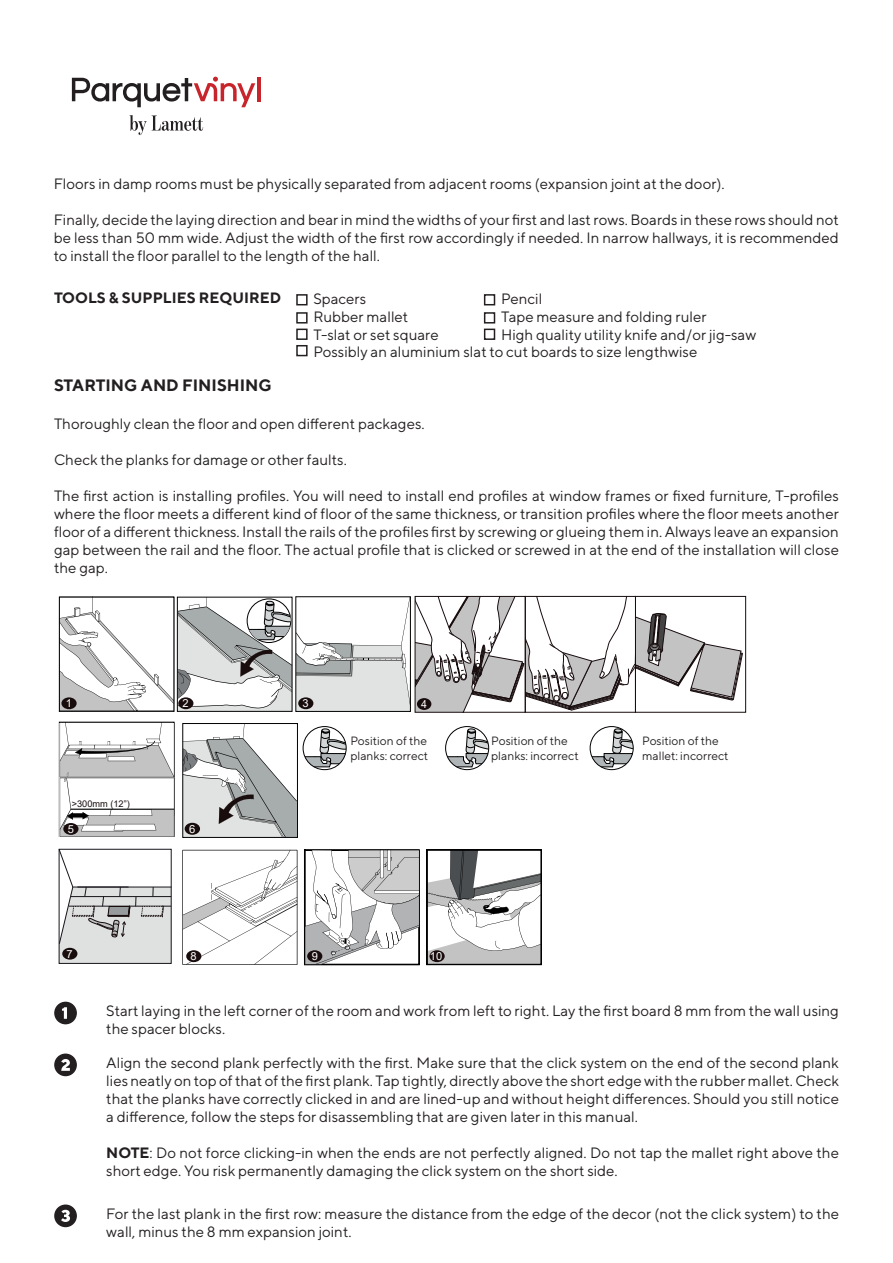
<style>
.page{position:relative;width:893px;height:1263px;background:#fff}
.page>*{position:absolute;margin:0;border:0;box-sizing:border-box;transform-origin:0 0}
.t1{font:700 16.5px "TT Norms";color:#231f20}
.t2{font:15px/18px "TT Norms";color:#231f20}
.t3{font:700 15px "TT Norms";color:#231f20}
.t4{font:12px "TT Norms";color:#231f20}
.t5{font:11.25px "Arial";color:#fff}
.t6{font:11.1px "Arial";color:#fff}
.t7{font:11.1px "Arial";color:#fff;scale:.95 1}
.t8{font:10.5px/12px "Arial";color:#180c0d}
.t9{font:9.15px "Arial";color:#180c0d}
.s1{font-weight:700}
</style>
<div class="page">
<hr style="left:257px;top:77px;width:4px;height:24px;background:#c8242b">
<svg style="left:72px;top:77px;width:183px;height:30px"></svg>
<svg style="left:129px;top:115px;width:74px;height:20px"></svg>
<div style="left:296px;top:294px;width:12px;height:11px;border:2px solid #231f20"></div>
<div style="left:484px;top:294px;width:11px;height:11px;border:2px solid #231f20"></div>
<div style="left:296px;top:312px;width:12px;height:12px;border:2px solid #231f20"></div>
<div style="left:484px;top:312px;width:11px;height:12px;border:2px solid #231f20"></div>
<div style="left:296px;top:329px;width:12px;height:11px;border:2px solid #231f20"></div>
<div style="left:484px;top:329px;width:11px;height:11px;border:2px solid #231f20"></div>
<div style="left:55px;top:1002px;width:21px;height:21px;background:#231f20;border-radius:50%"></div>
<div style="left:54px;top:1002px;width:23px;height:22px;border:2px solid #231f20;border-radius:50%"></div>
<svg style="left:62px;top:1007px;width:5px;height:12px"></svg>
<svg style="left:184px;top:725px;width:112px;height:111px"></svg>
<svg style="left:59px;top:596px;width:684px;height:116px"></svg>
<div style="left:525px;top:596px;width:111px;height:116px;border:1px solid #180c0d"></div>
<div style="left:415px;top:596px;width:111px;height:116px;border:1px solid #180c0d"></div>
<div style="left:182px;top:723px;width:116px;height:115px;border:1px solid #000001"></div>
<svg style="left:590px;top:726px;width:43px;height:44px"></svg>
<svg style="left:590px;top:728px;width:43px;height:39px"></svg>
<svg style="left:446px;top:726px;width:43px;height:44px"></svg>
<svg style="left:446px;top:728px;width:43px;height:39px"></svg>
<svg style="left:303px;top:726px;width:43px;height:44px"></svg>
<svg style="left:303px;top:728px;width:42px;height:39px"></svg>
<div style="left:445px;top:726px;width:44px;height:44px;border:1px solid #000001;border-radius:50%"></div>
<div style="left:590px;top:726px;width:44px;height:44px;border:1px solid #000001;border-radius:50%"></div>
<div style="left:303px;top:726px;width:44px;height:44px;border:1px solid #000001;border-radius:50%"></div>
<svg style="left:60px;top:722px;width:114px;height:115px"></svg>
<div style="left:61px;top:697px;width:16px;height:12px;background:#180c0d;border-radius:50%"></div>
<div style="left:178px;top:697px;width:15px;height:12px;background:#180c0d;border-radius:50%"></div>
<div style="left:298px;top:697px;width:15px;height:12px;background:#180c0d;border-radius:50%"></div>
<div style="left:417px;top:698px;width:14px;height:12px;background:#180c0d;border-radius:50%"></div>
<div style="left:63px;top:823px;width:16px;height:12px;background:#180c0d;border-radius:50%"></div>
<div style="left:185px;top:823px;width:15px;height:12px;background:#180c0d;border-radius:50%"></div>
<svg style="left:58px;top:848px;width:113px;height:115px"></svg>
<div style="left:62px;top:948px;width:15px;height:12px;background:#180c0d;border-radius:50%"></div>
<svg style="left:183px;top:850px;width:114px;height:114px"></svg>
<div style="left:186px;top:950px;width:15px;height:12px;background:#180c0d;border-radius:50%"></div>
<svg style="left:304px;top:849px;width:116px;height:116px"></svg>
<div style="left:307px;top:950px;width:15px;height:12px;background:#180c0d;border-radius:50%"></div>
<svg style="left:426px;top:849px;width:116px;height:116px"></svg>
<div style="left:429px;top:950px;width:16px;height:12px;background:#180c0d;border-radius:50%"></div>
<div style="left:55px;top:1054px;width:21px;height:21px;background:#231f20;border-radius:50%"></div>
<div style="left:54px;top:1053px;width:23px;height:23px;border:2px solid #231f20;border-radius:50%"></div>
<svg style="left:61px;top:1059px;width:9px;height:12px"></svg>
<div style="left:55px;top:1205px;width:21px;height:21px;background:#231f20;border-radius:50%"></div>
<div style="left:54px;top:1204px;width:23px;height:23px;border:2px solid #231f20;border-radius:50%"></div>
<svg style="left:61px;top:1210px;width:9px;height:12px"></svg>
<div style="left:296px;top:345px;width:12px;height:11px;border:2px solid #231f20"></div>
<p class="t2" style="left:54px;top:174px;width:672px">Floors in damp rooms must be physically separated from adjacent rooms (expansion joint at the door).</p>
<p class="t2" style="left:54px;top:210px;width:787px;text-align:justify">Finally, decide the laying direction and bear in mind the widths of your first and last rows. Boards in these rows should not be less than 50 mm wide. Adjust the width of the first row accordingly if needed. In narrow hallways, it is recommended to install the floor parallel to the length of the hall.</p>
<p class="t3" style="left:54px;top:288px;width:229px">TOOLS &amp; SUPPLIES REQUIRED</p>
<p class="t2" style="left:313px;top:289px;width:127px">Spacers<br>Rubber mallet<br>T-slat or set square</p>
<p class="t2" style="left:501px;top:289px;width:257px">Pencil<br>Tape measure and folding ruler<br>High quality utility knife and/or jig-saw</p>
<p class="t1" style="left:54px;top:375px;width:219px">STARTING AND FINISHING</p>
<p class="t2" style="left:54px;top:414px;width:372px">Thoroughly clean the floor and open different packages.</p>
<p class="t2" style="left:54px;top:450px;width:294px">Check the planks for damage or other faults.</p>
<p class="t2" style="left:54px;top:486px;width:786px;text-align:justify">The first action is installing profiles. You will need to install end profiles at window frames or fixed furniture, T-profiles where the floor meets a different kind of floor of the same thickness, or transition profiles where the floor meets another floor of a different thickness. Install the rails of the profiles first by screwing or glueing them in. Always leave an expansion gap between the rail and the floor. The actual profile that is clicked or screwed in at the end of the installation will close the gap.</p>
<p class="t2" style="left:313px;top:342px;width:385px">Possibly an aluminium slat to cut boards to size lengthwise</p>
<p class="t6" style="left:66px;top:696px;width:8px">1</p>
<p class="t6" style="left:183px;top:696px;width:8px">2</p>
<p class="t6" style="left:303px;top:696px;width:8px">3</p>
<p class="t7" style="left:421px;top:696px;width:8px">4</p>
<p class="t9" style="left:72px;top:798px;width:60px">&gt;300mm (12”)</p>
<p class="t6" style="left:68px;top:821px;width:8px">5</p>
<p class="t5" style="left:189px;top:821px;width:8px">6</p>
<p class="t4" style="left:350px;top:734px;width:78px">Position of the</p>
<p class="t4" style="left:350px;top:748px;width:79px">planks: correct</p>
<p class="t4" style="left:491px;top:734px;width:78px">Position of the</p>
<p class="t4" style="left:491px;top:748px;width:89px">planks: incorrect</p>
<p class="t4" style="left:642px;top:734px;width:78px">Position of the</p>
<p class="t4" style="left:642px;top:748px;width:88px">mallet: incorrect</p>
<p class="t8" style="left:353px;top:737px;width:72px">Position of the planks: Correct</p>
<p class="t8" style="left:497px;top:737px;width:79px">Position of the planks: Incorrect</p>
<p class="t8" style="left:641px;top:737px;width:76px">Position of the mallet: Incorrect</p>
<p class="t6" style="left:67px;top:946px;width:8px">7</p>
<p class="t6" style="left:191px;top:949px;width:8px">8</p>
<p class="t6" style="left:312px;top:949px;width:8px">9</p>
<p class="t6" style="left:430px;top:949px;width:14px">10</p>
<p class="t2" style="left:106px;top:1001px;width:734px">Start laying in the left corner of the room and work from left to right. Lay the first board 8 mm from the wall using the spacer blocks.</p>
<p class="t2" style="left:106px;top:1053px;width:734px;text-align:justify">Align the second plank perfectly with the first. Make sure that the click system on the end of the second plank lies neatly on top of that of the first plank. Tap tightly, directly above the short edge with the rubber mallet. Check that the planks have correctly clicked in and are lined-up and without height differences. Should you still notice a difference, follow the steps for disassembling that are given later in this manual.</p>
<p class="t2" style="left:106px;top:1143px;width:734px"><span class="s1">NOTE</span>: Do not force clicking-in when the ends are not perfectly aligned. Do not tap the mallet right above the short edge. You risk permanently damaging the click system on the short side.</p>
<p class="t2" style="left:106px;top:1204px;width:734px">For the last plank in the first row: measure the distance from the edge of the decor (not the click system) to the wall, minus the 8 mm expansion joint.</p>
</div>
